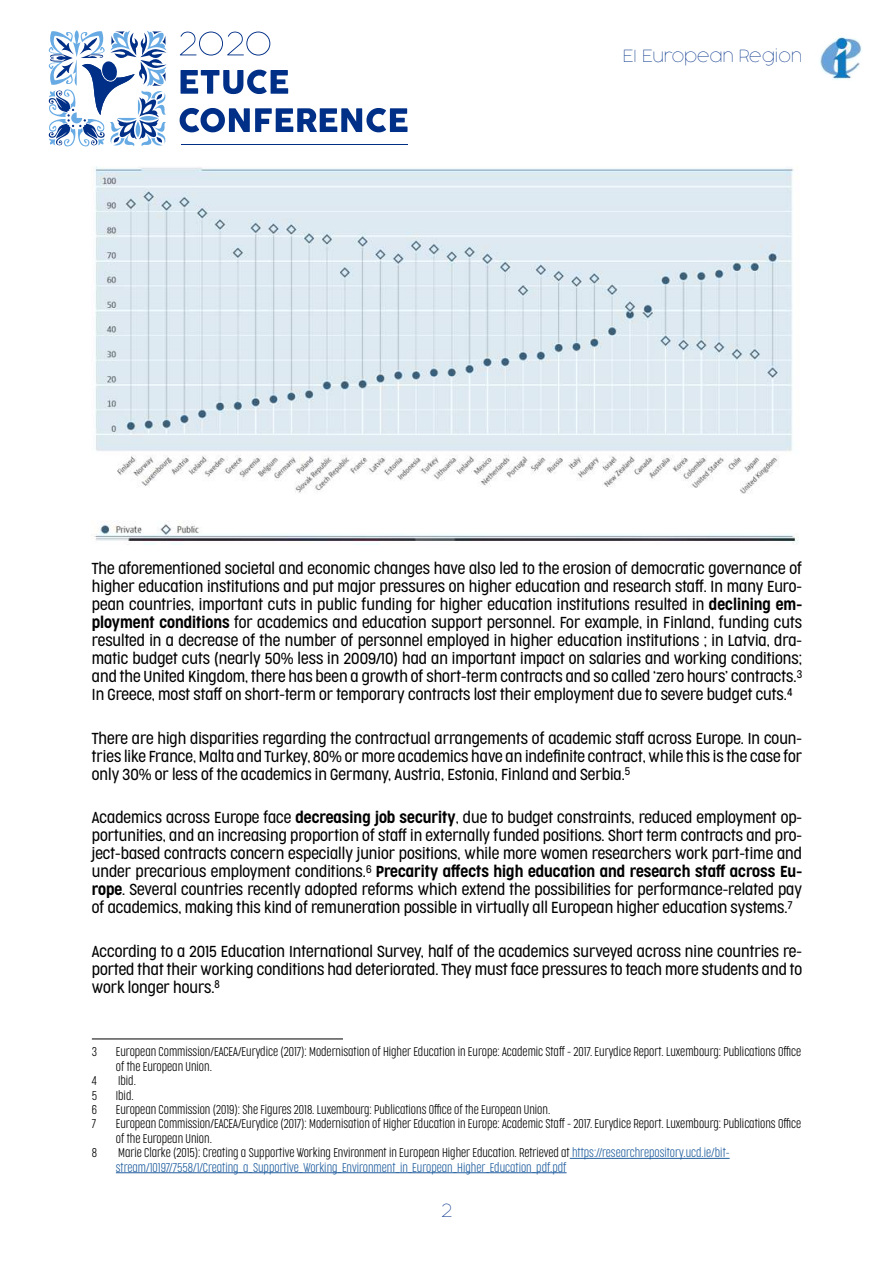
<style>
.page{position:relative;width:893px;height:1263px;background:#fff}
.page>*{position:absolute;margin:0;border:0;box-sizing:border-box;transform-origin:0 0}
.t1{font:100 18px "Cocogoose Pro";color:#002f87}
.t2{font:100 16.5px "Cocogoose Pro";color:#002f87}
.t3{font:300 15px/18px "Cocogoose Condensed";color:#000;text-align:justify}
.t4{font:200 12px/14.4px "Cocogoose Compressed";color:#000}
.t5{font:200 12px/14.4px "Cocogoose Compressed";color:#215e9e}
.s1{font-style:inherit}
.s2{color:#000}
</style>
<div class="page">
<img style="left:820px;top:37px;width:42px;height:43px">
<svg style="left:180px;top:32px;width:90px;height:24px"></svg>
<svg style="left:181px;top:70px;width:107px;height:24px"></svg>
<svg style="left:180px;top:108px;width:227px;height:24px"></svg>
<svg style="left:48px;top:30px;width:119px;height:117px"></svg>
<hr style="left:181px;top:145px;width:226px;height:1px;background:#002f87">
<hr style="left:570px;top:1158px;width:160px;height:1px;background:#215e9e">
<hr style="left:116px;top:1172px;width:451px;height:1px;background:#215e9e">
<hr style="left:92px;top:1038px;width:251px;height:1px;background:#000">
<img style="left:94px;top:167px;width:705px;height:377px">
<p class="t2" style="left:623px;top:46px;width:181px">EI European Region</p>
<p class="t3" style="left:92px;top:560px;width:712px">The aforementioned societal and economic changes have also led to the erosion of democratic governance of higher education institutions and put major pressures on higher education and research staff. In many Euro&shy;pean countries, important cuts in public funding for higher education institutions resulted in <span class="s1">declining em&shy;ployment conditions</span> for academics and education support personnel. For example, in Finland, funding cuts resulted in a decrease of the number of personnel employed in higher education institutions ; in Latvia, dra&shy;matic budget cuts (nearly 50% less in 2009/10) had an important impact on salaries and working conditions; and the United Kingdom, there has been a growth of short-term contracts and so called ‘zero hours’ contracts.<sup>3<br></sup>In Greece, most staff on short-term or temporary contracts lost their employment due to severe budget cuts.<sup>4</sup></p>
<p class="t3" style="left:92px;top:729px;width:712px">There are high disparities regarding the contractual arrangements of academic staff across Europe. In coun&shy;tries like France, Malta and Turkey, 80% or more academics have an indefinite contract, while this is the case for only 30% or less of the academics in Germany, Austria, Estonia, Finland and Serbia.<sup>5</sup></p>
<p class="t3" style="left:92px;top:809px;width:712px">Academics across Europe face <span class="s1">decreasing job security</span>, due to budget constraints, reduced employment op&shy;portunities, and an increasing proportion of staff in externally funded positions. Short term contracts and pro&shy;ject-based contracts concern especially junior positions, while more women researchers work part-time and under precarious employment conditions.<sup>6</sup> <span class="s1">Precarity affects high education and research staff across Eu&shy;rope</span>. Several countries recently adopted reforms which extend the possibilities for performance-related pay of academics, making this kind of remuneration possible in virtually all European higher education systems.<sup>7</sup></p>
<p class="t3" style="left:92px;top:942px;width:712px">According to a 2015 Education International Survey, half of the academics surveyed across nine countries re&shy;ported that their working conditions had deteriorated. They must face pressures to teach more students and to work longer hours.<sup>8</sup></p>
<p class="t4" style="left:92px;top:1044px;width:7px">3</p>
<p class="t4" style="left:116px;top:1044px;width:687px">European Commission/EACEA/Eurydice (2017): Modernisation of Higher Education in Europe: Academic Staff – 2017. Eurydice Report. Luxembourg: Publications Office of the European Union.</p>
<p class="t4" style="left:92px;top:1073px;width:7px">4</p>
<p class="t4" style="left:118px;top:1073px;width:19px">Ibid.</p>
<p class="t4" style="left:92px;top:1088px;width:7px">5</p>
<p class="t4" style="left:116px;top:1088px;width:19px">Ibid.</p>
<p class="t4" style="left:92px;top:1102px;width:7px">6</p>
<p class="t4" style="left:116px;top:1102px;width:436px">European Commission (2019): She Figures 2018. Luxembourg: Publications Office of the European Union.</p>
<p class="t4" style="left:92px;top:1116px;width:6px">7</p>
<p class="t4" style="left:116px;top:1116px;width:687px">European Commission/EACEA/Eurydice (2017): Modernisation of Higher Education in Europe: Academic Staff – 2017. Eurydice Report. Luxembourg: Publications Office of the European Union.</p>
<p class="t4" style="left:92px;top:1145px;width:7px">8</p>
<p class="t5" style="left:116px;top:1145px;width:615px"><span class="s2">Marie Clarke (2015): Creating a Supportive Working Environment in European Higher Education. Retrieved at</span> https://researchrepository.ucd.ie/bit&shy;stream/10197/7558/1/Creating_a_Supportive_Working_Environment_in_European_Higher_Education_pdf.pdf</p>
<p class="t1" style="left:441px;top:1198px;width:12px">2</p>
</div>
